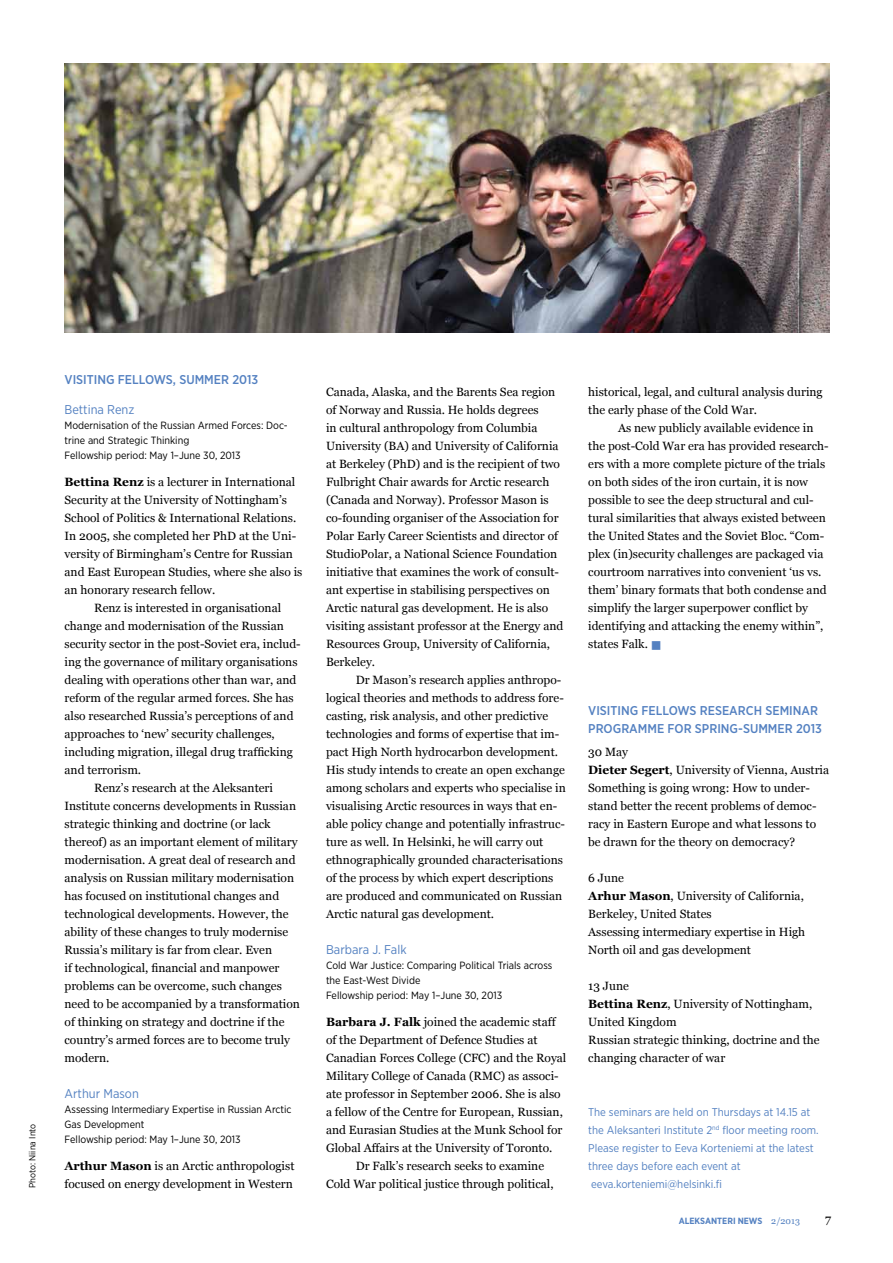
<style>
.page{position:relative;width:893px;height:1263px;background:#fff}
.page>*{position:absolute;margin:0;border:0;box-sizing:border-box;transform-origin:0 0}
.t1{font:500 12.75px/18px "Gotham Narrow";color:#5481c1}
.t2{font:12.75px "Gotham Narrow";color:#5481c1}
.t3{font:12px/18px "Georgia";color:#000}
.t4{font:11.25px/18px "Gotham Narrow";color:#5481c1}
.t5{font:10.5px/15px "Gotham Narrow";color:#000}
.t6{font:700 9px "Gotham Narrow";color:#5481c1}
.t7{font:9px "Gotham Narrow";color:#000}
.s1{font-weight:700}
.s2{color:#5481c1}
.s3{font-family:"Georgia";font-weight:400}
</style>
<div class="page">
<img style="left:65px;top:64px;width:764px;height:268px">
<p class="t7" style="left:27px;top:1188px;width:66px;rotate:-90deg">Photo: Niina Into</p>
<p class="t1" style="left:65px;top:371px;width:195px">VISITING FELLOWS, SUMMER 2013</p>
<p class="t2" style="left:65px;top:402px;width:71px">Bettina Renz</p>
<p class="t5" style="left:65px;top:418px;width:225px">Modernisation of the Russian Armed Forces: Doc&shy;trine and Strategic Thinking<br>Fellowship period: May 1–June 30, 2013</p>
<p class="t3" style="left:65px;top:473px;width:232px"><span class="s1">Bettina Renz</span> is a lecturer in International</p>
<p class="t3" style="left:65px;top:491px;width:224px">Security at the University of Nottingham’s</p>
<p class="t3" style="left:65px;top:509px;width:233px">School of Politics &amp; International Relations.</p>
<p class="t3" style="left:65px;top:527px;width:233px">In 2005, she completed her PhD at the Uni-</p>
<p class="t3" style="left:65px;top:545px;width:230px">versity of Birmingham’s Centre for Russian</p>
<p class="t3" style="left:65px;top:563px;width:239px">and East European Studies, where she also is</p>
<p class="t3" style="left:65px;top:581px;width:152px">an honorary research fellow.</p>
<p class="t3" style="left:94px;top:599px;width:188px">Renz is interested in organisational</p>
<p class="t3" style="left:65px;top:617px;width:221px">change and modernisation of the Russian</p>
<p class="t3" style="left:65px;top:635px;width:238px">security sector in the post-Soviet era, includ-</p>
<p class="t3" style="left:65px;top:653px;width:235px">ing the governance of military organisations</p>
<p class="t3" style="left:65px;top:671px;width:233px">dealing with operations other than war, and</p>
<p class="t3" style="left:65px;top:689px;width:231px">reform of the regular armed forces. She has</p>
<p class="t3" style="left:65px;top:707px;width:230px">also researched Russia’s perceptions of and</p>
<p class="t3" style="left:65px;top:725px;width:212px">approaches to ‘new’ security challenges,</p>
<p class="t3" style="left:65px;top:743px;width:230px">including migration, illegal drug trafficking</p>
<p class="t3" style="left:65px;top:761px;width:78px">and terrorism.</p>
<p class="t3" style="left:94px;top:779px;width:180px">Renz’s research at the Aleksanteri</p>
<p class="t3" style="left:65px;top:797px;width:233px">Institute concerns developments in Russian</p>
<p class="t3" style="left:65px;top:815px;width:208px">strategic thinking and doctrine (or lack</p>
<p class="t3" style="left:65px;top:833px;width:235px">thereof) as an important element of military</p>
<p class="t3" style="left:65px;top:851px;width:233px">modernisation. A great deal of research and</p>
<p class="t3" style="left:65px;top:869px;width:231px">analysis on Russian military modernisation</p>
<p class="t3" style="left:65px;top:887px;width:216px">has focused on institutional changes and</p>
<p class="t3" style="left:65px;top:905px;width:226px">technological developments. However, the</p>
<p class="t3" style="left:65px;top:923px;width:225px">ability of these changes to truly modernise</p>
<p class="t3" style="left:65px;top:941px;width:209px">Russia’s military is far from clear. Even</p>
<p class="t3" style="left:65px;top:959px;width:216px">if technological, financial and manpower</p>
<p class="t3" style="left:65px;top:977px;width:219px">problems can be overcome, such changes</p>
<p class="t3" style="left:65px;top:995px;width:237px">need to be accompanied by a transformation</p>
<p class="t3" style="left:65px;top:1013px;width:221px">of thinking on strategy and doctrine if the</p>
<p class="t3" style="left:65px;top:1031px;width:227px">country’s armed forces are to become truly</p>
<p class="t3" style="left:65px;top:1049px;width:46px">modern.</p>
<p class="t2" style="left:65px;top:1086px;width:76px">Arthur Mason</p>
<p class="t5" style="left:65px;top:1102px;width:229px">Assessing Intermediary Expertise in Russian Arctic<br>Gas Development<br>Fellowship period: May 1–June 30, 2013</p>
<p class="t3" style="left:65px;top:1157px;width:231px"><span class="s1">Arthur Mason</span> is an Arctic anthropologist focused on energy development in Western</p>
<p class="t3" style="left:326px;top:383px;width:239px">Canada, Alaska, and the Barents Sea region of Norway and Russia. He holds degrees<br>in cultural anthropology from Columbia University (BA) and University of California at Berkeley (PhD) and is the recipient of two Fulbright Chair awards for Arctic research (Canada and Norway). Professor Mason is co-founding organiser of the Association for Polar Early Career Scientists and director of StudioPolar, a National Science Foundation initiative that examines the work of consult&shy;ant expertise in stabilising perspectives on Arctic natural gas development. He is also visiting assistant professor at the Energy and Resources Group, University of California, Berkeley.</p>
<p class="t3" style="left:326px;top:671px;width:241px;text-indent:30px">Dr Mason’s research applies anthropo&shy;logical theories and methods to address fore&shy;casting, risk analysis, and other predictive technologies and forms of expertise that im&shy;pact High North hydrocarbon development.<br>His study intends to create an open exchange among scholars and experts who specialise in visualising Arctic resources in ways that en&shy;able policy change and potentially infrastruc&shy;ture as well. In Helsinki, he will carry out ethnographically grounded characterisations of the process by which expert descriptions are produced and communicated on Russian Arctic natural gas development.</p>
<p class="t2" style="left:326px;top:942px;width:82px">Barbara J. Falk</p>
<p class="t5" style="left:326px;top:958px;width:228px">Cold War Justice: Comparing Political Trials across the East-West Divide<br>Fellowship period: May 1–June 30, 2013</p>
<p class="t3" style="left:326px;top:1013px;width:231px"><span class="s1">Barbara J. Falk</span> joined the academic staff</p>
<p class="t3" style="left:326px;top:1031px;width:213px">of the Department of Defence Studies at</p>
<p class="t3" style="left:326px;top:1049px;width:242px">Canadian Forces College (CFC) and the Royal</p>
<p class="t3" style="left:326px;top:1067px;width:234px">Military College of Canada (RMC) as associ-</p>
<p class="t3" style="left:326px;top:1085px;width:236px">ate professor in September 2006. She is also</p>
<p class="t3" style="left:326px;top:1103px;width:238px">a fellow of the Centre for European, Russian,</p>
<p class="t3" style="left:326px;top:1121px;width:238px">and Eurasian Studies at the Munk School for</p>
<p class="t3" style="left:326px;top:1139px;width:228px">Global Affairs at the University of Toronto.</p>
<p class="t3" style="left:356px;top:1157px;width:190px">Dr Falk’s research seeks to examine</p>
<p class="t3" style="left:326px;top:1175px;width:229px">Cold War political justice through political,</p>
<p class="t3" style="left:588px;top:383px;width:236px">historical, legal, and cultural analysis during the early phase of the Cold War.</p>
<p class="t3" style="left:588px;top:419px;width:242px;text-indent:30px">As new publicly available evidence in the post-Cold War era has provided research&shy;ers with a more complete picture of the trials on both sides of the iron curtain, it is now possible to see the deep structural and cul&shy;tural similarities that always existed between the United States and the Soviet Bloc. “Com&shy;plex (in)security challenges are packaged via courtroom narratives into convenient ‘us vs. them’ binary formats that both condense and simplify the larger superpower conflict by identifying and attacking the enemy within”, states Falk. <span class="s2">■</span></p>
<p class="t1" style="left:588px;top:701px;width:235px">VISITING FELLOWS RESEARCH SEMINAR<br>PROGRAMME FOR SPRING-SUMMER 2013</p>
<p class="t3" style="left:588px;top:743px;width:242px">30 May<br><span class="s1">Dieter Segert</span>, University of Vienna, Austria Something is going wrong: How to under&shy;stand better the recent problems of democ&shy;racy in Eastern Europe and what lessons to be drawn for the theory on democracy?</p>
<p class="t3" style="left:588px;top:869px;width:219px">6 June<br><span class="s1">Arhur Mason</span>, University of California,<br>Berkeley, United States<br>Assessing intermediary expertise in High<br>North oil and gas development</p>
<p class="t3" style="left:588px;top:977px;width:233px">13 June<br><span class="s1">Bettina Renz</span>, University of Nottingham,<br>United Kingdom<br>Russian strategic thinking, doctrine and the changing character of war</p>
<p class="t4" style="left:588px;top:1103px;width:232px">The seminars are held on Thursdays at 14.15 at the Aleksanteri Institute 2<sup>nd</sup> floor meeting room.<br>Please register to Eeva Korteniemi at the latest three days before each event at</p>
<p class="t4" style="left:591px;top:1175px;width:132px">eeva.korteniemi@helsinki.fi</p>
<p class="t6" style="left:679px;top:1215px;width:123px">ALEKSANTERI NEWS <span class="s3">2/2013</span></p>
<p class="t3" style="left:825px;top:1210px;width:8px">7</p>
</div>
